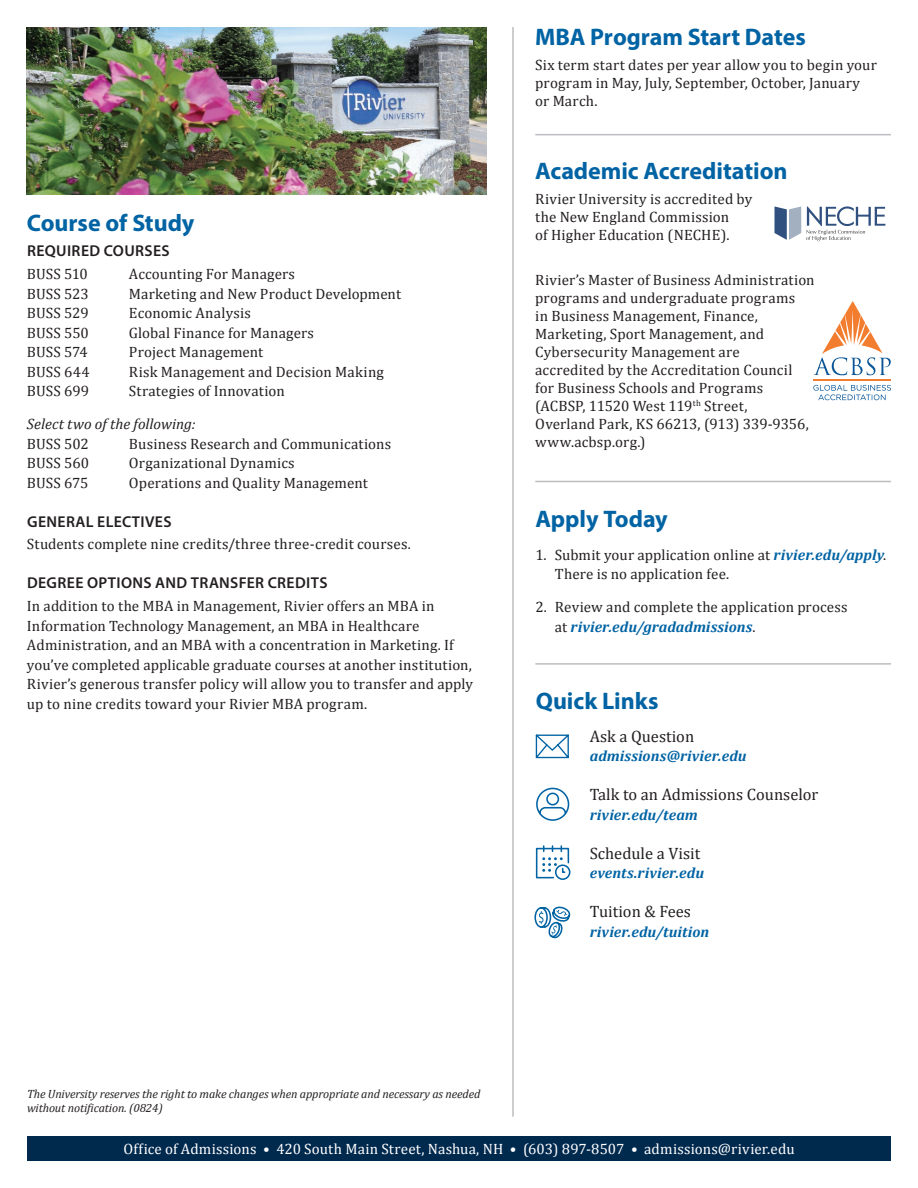
<style>
.page{position:relative;width:918px;height:1188px;background:#fff}
.page>*{position:absolute;margin:0;border:0;box-sizing:border-box;transform-origin:0 0}
.t1{font:700 24px "Myriad Pro";letter-spacing:-.005em;color:#0063a4}
.body_copy{font:16.5px "Cambria";color:#231f20}
.body_copy-2{font:600 15.75px "Myriad Pro";letter-spacing:.025em;color:#231f20}
.body_copy-3{font:15px/18px "Cambria";letter-spacing:.01em;color:#231f20}
.body_copy-4{font:15px "Cambria";letter-spacing:.01em;color:#fff}
.body_copy-5{font:italic 700 15px "Cambria";letter-spacing:.01em;color:#0063a4}
.body_copy-6{font:italic 15px "Cambria";color:#231f20}
.body_copy-7{font:italic 12px/13.2px "Cambria";letter-spacing:-.01em;color:#231f20}
.s1{font-weight:700;font-style:italic;color:#0063a4}
</style>
<div class="page">
<img style="left:27px;top:27px;width:459px;height:167px">
<hr style="left:535px;top:134px;width:356px;height:1px;background:#bcbdc0">
<hr style="left:535px;top:481px;width:356px;height:1px;background:#bcbdc0">
<svg style="left:774px;top:206px;width:111px;height:35px"></svg>
<svg style="left:536px;top:734px;width:33px;height:25px"></svg>
<svg style="left:536px;top:845px;width:34px;height:35px"></svg>
<svg style="left:536px;top:787px;width:34px;height:34px"></svg>
<svg style="left:534px;top:906px;width:36px;height:33px"></svg>
<hr style="left:535px;top:663px;width:356px;height:2px;background:#bcbdc0">
<hr style="left:512px;top:27px;width:2px;height:1090px;background:#bcbdc0">
<div style="left:27px;top:1136px;width:864px;height:25px;background:#00294e"></div>
<hr style="left:814px;top:379px;width:77px;height:1px;background:#f37d2e">
<svg style="left:814px;top:301px;width:77px;height:74px"></svg>
<svg style="left:813px;top:385px;width:78px;height:15px"></svg>
<p class="t1" style="left:27px;top:207px;width:169px">Course of Study</p>
<p class="body_copy-2" style="left:27px;top:241px;width:144px">REQUIRED COURSES</p>
<p class="body_copy-3" style="left:27px;top:265px;width:62px">BUSS 510</p>
<p class="body_copy-3" style="left:129px;top:265px;width:168px">Accounting For Managers</p>
<p class="body_copy-3" style="left:27px;top:285px;width:63px">BUSS 523</p>
<p class="body_copy-3" style="left:129px;top:285px;width:274px">Marketing and New Product Development</p>
<p class="body_copy-3" style="left:27px;top:304px;width:63px">BUSS 529</p>
<p class="body_copy-3" style="left:129px;top:304px;width:124px">Economic Analysis</p>
<p class="body_copy-3" style="left:27px;top:324px;width:63px">BUSS 550</p>
<p class="body_copy-3" style="left:129px;top:324px;width:187px">Global Finance for Managers</p>
<p class="body_copy-3" style="left:27px;top:343px;width:62px">BUSS 574</p>
<p class="body_copy-3" style="left:129px;top:343px;width:136px">Project Management</p>
<p class="body_copy-3" style="left:27px;top:363px;width:64px">BUSS 644</p>
<p class="body_copy-3" style="left:129px;top:363px;width:256px">Risk Management and Decision Making</p>
<p class="body_copy-3" style="left:27px;top:382px;width:64px">BUSS 699</p>
<p class="body_copy-3" style="left:129px;top:382px;width:157px">Strategies of Innovation</p>
<p class="body_copy-6" style="left:27px;top:414px;width:170px">Select two of the following:</p>
<p class="body_copy-3" style="left:27px;top:435px;width:63px">BUSS 502</p>
<p class="body_copy-3" style="left:129px;top:435px;width:264px">Business Research and Communications</p>
<p class="body_copy-3" style="left:27px;top:454px;width:64px">BUSS 560</p>
<p class="body_copy-3" style="left:129px;top:454px;width:167px">Organizational Dynamics</p>
<p class="body_copy-3" style="left:27px;top:474px;width:63px">BUSS 675</p>
<p class="body_copy-3" style="left:129px;top:474px;width:240px">Operations and Quality Management</p>
<p class="body_copy-2" style="left:27px;top:511px;width:146px">GENERAL ELECTIVES</p>
<p class="body_copy-3" style="left:27px;top:535px;width:385px">Students complete nine credits/three three-credit courses.</p>
<p class="body_copy-2" style="left:27px;top:573px;width:302px">DEGREE OPTIONS AND TRANSFER CREDITS</p>
<p class="body_copy-3" style="left:27px;top:596px;width:448px;line-height:19.5px">In addition to the MBA in Management, Rivier offers an MBA in Information Technology Management, an MBA in Healthcare Administration, and an MBA with a concentration in Marketing. If you’ve completed applicable graduate courses at another institution, Rivier’s generous transfer policy will allow you to transfer and apply up to nine credits toward your Rivier MBA program.</p>
<p class="t1" style="left:535px;top:21px;width:272px">MBA Program Start Dates</p>
<p class="body_copy-3" style="left:535px;top:56px;width:343px">Six term start dates per year allow you to begin your program in May, July, September, October, January or March.</p>
<p class="t1" style="left:535px;top:155px;width:254px">Academic Accreditation</p>
<p class="body_copy-3" style="left:535px;top:190px;width:219px">Rivier University is accredited by</p>
<p class="body_copy-3" style="left:535px;top:208px;width:195px">the New England Commission</p>
<p class="body_copy-3" style="left:535px;top:226px;width:196px">of Higher Education (NECHE).</p>
<p class="body_copy-3" style="left:535px;top:271px;width:281px">Rivier’s Master of Business Administration programs and undergraduate programs<br>in Business Management, Finance, Marketing, Sport Management, and Cybersecurity Management are<br>accredited by the Accreditation Council for Business Schools and Programs (ACBSP, 11520 West 119<sup>th</sup> Street,<br>Overland Park, KS 66213, (913) 339-9356, www.acbsp.org.)</p>
<p class="t1" style="left:535px;top:503px;width:134px">Apply Today</p>
<p class="body_copy-3" style="left:555px;top:545px;width:333px;line-height:19.5px;text-indent:-20px">1. Submit your application online at <span class="s1">rivier.edu/apply</span>.<br>There is no application fee.</p>
<p class="body_copy-3" style="left:555px;top:598px;width:294px;line-height:19.5px;text-indent:-20px">2. Review and complete the application process at <span class="s1">rivier.edu/gradadmissions</span>.</p>
<p class="t1" style="left:536px;top:685px;width:124px">Quick Links</p>
<p class="body_copy" style="left:590px;top:726px;width:106px">Ask a Question</p>
<p class="body_copy-5" style="left:590px;top:747px;width:158px">admissions@rivier.edu</p>
<p class="body_copy" style="left:590px;top:784px;width:230px">Talk to an Admissions Counselor</p>
<p class="body_copy-5" style="left:590px;top:805px;width:110px">rivier.edu/team</p>
<p class="body_copy" style="left:590px;top:843px;width:112px">Schedule a Visit</p>
<p class="body_copy-5" style="left:590px;top:864px;width:116px">events.rivier.edu</p>
<p class="body_copy" style="left:590px;top:901px;width:103px">Tuition &amp; Fees</p>
<p class="body_copy-5" style="left:590px;top:922px;width:121px">rivier.edu/tuition</p>
<p class="body_copy-7" style="left:27px;top:1087px;width:455px">The University reserves the right to make changes when appropriate and necessary as needed without notification. (0824)</p>
<p class="body_copy-4" style="left:123px;top:1139px;width:673px">Office of Admissions • 420 South Main Street, Nashua, NH • (603) 897-8507 • admissions@rivier.edu</p>
</div>
